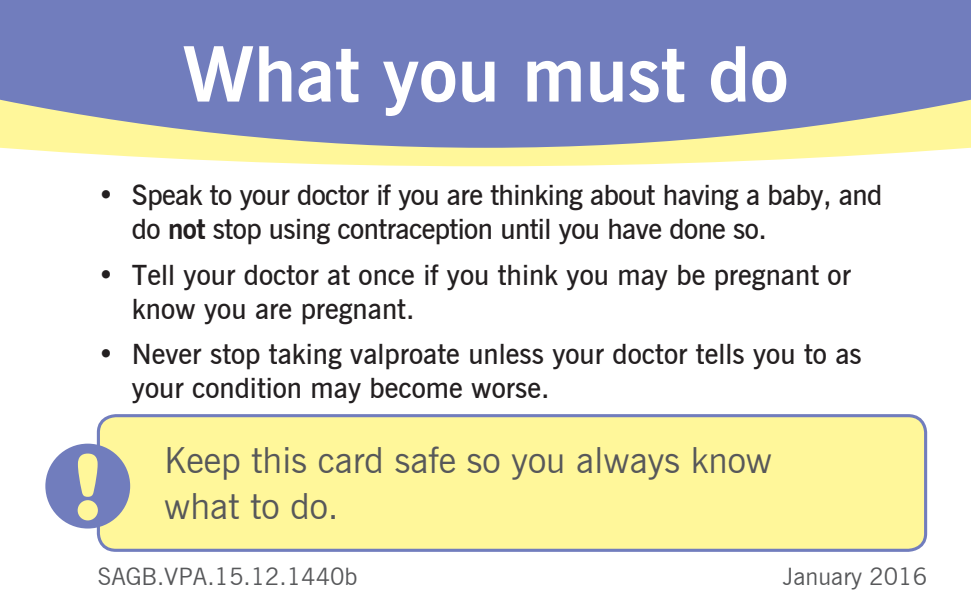
<style>
.page{position:relative;width:971px;height:613px;background:#fff}
.page>*{position:absolute;margin:0;border:0;box-sizing:border-box;transform-origin:0 0}
.t1{font:700 76px "News Gothic BT";color:#fff}
.t2{font:36px/46.4px "News Gothic BT";color:#57585a}
.t3{font:600 28px/34px "News Gothic BT";color:#231f20}
.t4{font:600 28px/34px "News Gothic BT";letter-spacing:-.02em;color:#231f20}
.t5{font:24px "News Gothic BT";color:#57585a}
.s1{font-weight:700}
</style>
<div class="page">
<svg style="left:5px;top:148px;width:961px;height:18px;fill:#fff79a"></svg>
<svg style="left:0;top:0;width:971px;height:148px;background:#808ab9"></svg>
<div style="left:98px;top:415px;width:827px;height:134px;background:#fff79a;border-radius:17px"></div>
<div style="left:97px;top:413px;width:830px;height:138px;border:3px solid #717dbd;border-radius:17px"></div>
<div style="left:45px;top:443px;width:85px;height:85px;background:#717dbd;border-radius:50%"></div>
<svg style="left:78px;top:453px;width:20px;height:67px"></svg>
<h1 class="t1" style="left:182px;top:28px;width:607px">What you must do</h1>
<p class="t4" style="left:132px;top:178px;width:752px;text-indent:-34px">• Speak to your doctor if you are thinking about having a baby, and do <span class="s1">not</span> stop using contraception until you have done so.</p>
<p class="t3" style="left:132px;top:257px;width:720px;text-indent:-34px">• Tell your doctor at once if you think you may be pregnant or know you are pregnant.</p>
<p class="t3" style="left:132px;top:337px;width:731px;text-indent:-34px">• Never stop taking valproate unless your doctor tells you to as your condition may become worse.</p>
<p class="t2" style="left:164px;top:436px;width:609px">Keep this card safe so you always know what to do.</p>
<p class="t5" style="left:98px;top:561px;width:261px">SAGB.VPA.15.12.1440b</p>
<p class="t5" style="left:782px;top:561px;width:146px">January 2016</p>
</div>
